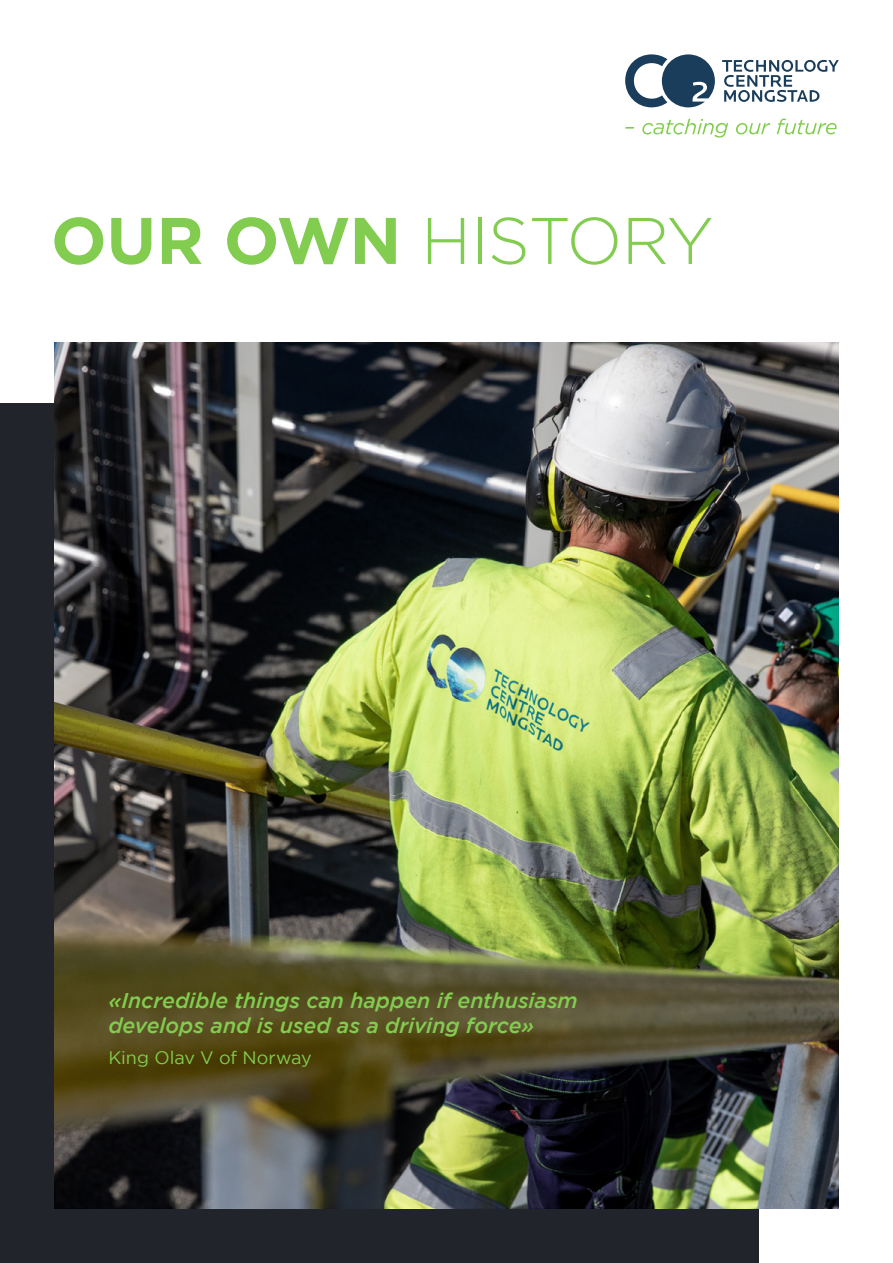
<style>
.page{position:relative;width:893px;height:1263px;background:#fff}
.page>*{position:absolute;margin:0;border:0;box-sizing:border-box;transform-origin:0 0}
.t1{font:300 65.7px "Gotham";letter-spacing:-.015em;color:#82cd50}
.t2{font:italic 500 21.3px/25.5px "Gotham";color:#82cd50}
.t3{font:18px "Gotham";color:#82cd50}
.s1{font-weight:700}
</style>
<div class="page">
<div style="left:0;top:403px;width:758px;height:860px;background:#21252b"></div>
<img style="left:54px;top:342px;width:785px;height:867px">
<svg style="left:625px;top:119px;width:212px;height:19px"></svg>
<svg style="left:722px;top:60px;width:117px;height:42px"></svg>
<svg style="left:625px;top:54px;width:90px;height:53px"></svg>
<h1 class="t1" style="left:51px;top:205px;width:664px"><span class="s1">OUR OWN</span> HISTORY</h1>
<p class="t2" style="left:108px;top:987px;width:471px">«Incredible things can happen if enthusiasm develops and is used as a driving force»</p>
<p class="t3" style="left:108px;top:1047px;width:205px">King Olav V of Norway</p>
</div>
